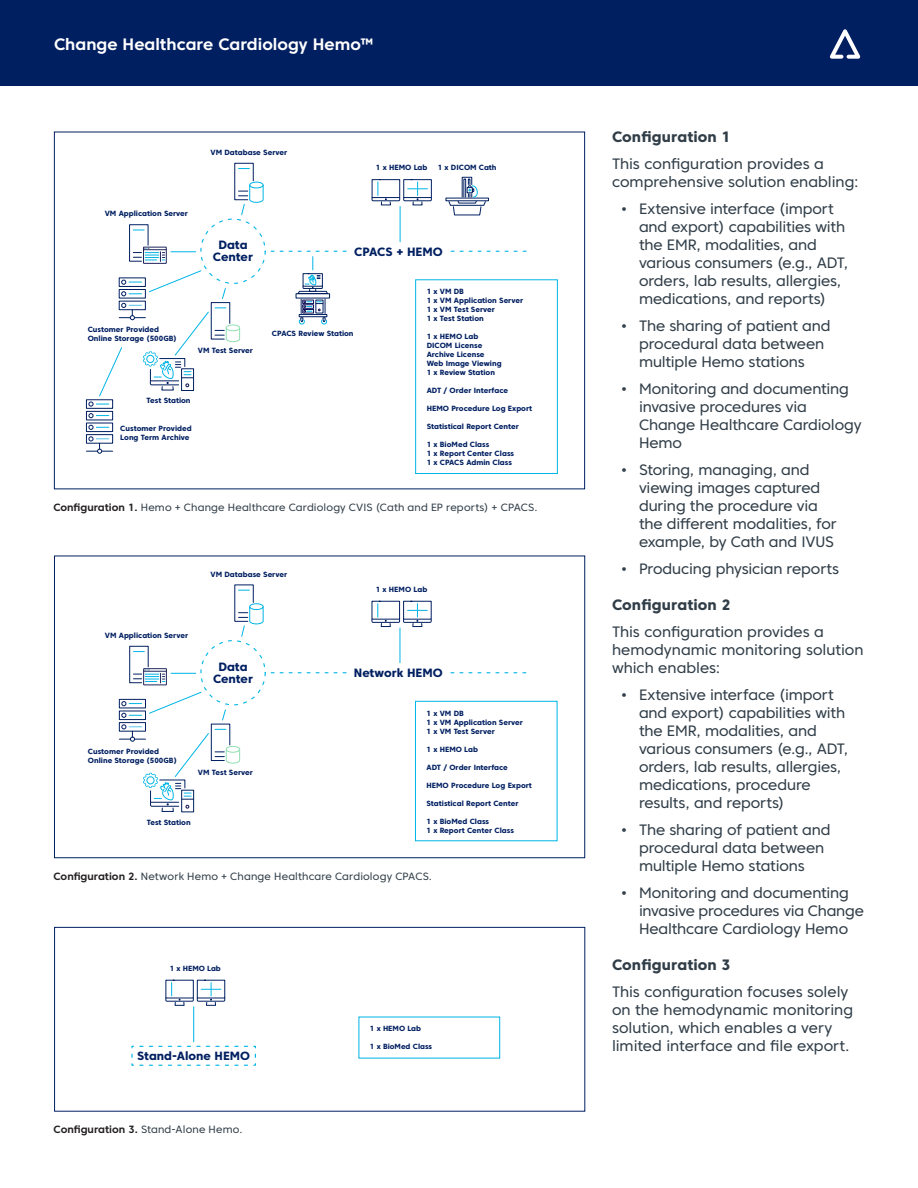
<style>
.page{position:relative;width:918px;height:1188px;background:#fff}
.page>*{position:absolute;margin:0;border:0;box-sizing:border-box;transform-origin:0 0}
.H2_span{font:700 16.5px "Core Sans C 65";color:#fff}
.Body_Copy{font:15px/18px "Core Sans C 45";letter-spacing:-.005em;color:#313e48}
.Section_Title{font:800 15px "Core Sans C 75";letter-spacing:.005em;color:#313e48}
.t1{font:800 12px/12px "Core Sans C 75";color:#001f61;text-align:center}
.t2{font:800 11.85px "Core Sans C 75";color:#001f61}
.t3{font:10.5px "Core Sans C 45";letter-spacing:.015em;color:#313e48}
.t4{font:800 7.5px/9px "Core Sans C 75";color:#001f61}
.s1{font-family:"Core Sans C 65";font-weight:700;color:#231f20}
</style>
<div class="page">
<div style="left:0;top:0;width:918px;height:86px;background:#001f61"></div>
<svg style="left:830px;top:29px;width:30px;height:30px"></svg>
<div style="left:200px;top:640px;width:66px;height:65px;border:1px dashed #00b5e6;border-radius:50%"></div>
<div style="left:412px;top:623px;width:10px;height:4px;border:1px solid #001f61"></div>
<div style="left:381px;top:623px;width:10px;height:4px;border:1px solid #001f61"></div>
<svg style="left:371px;top:601px;width:61px;height:22px"></svg>
<div style="left:143px;top:668px;width:24px;height:17px;border:1px solid #1f275d"></div>
<div style="left:181px;top:790px;width:13px;height:22px;border:1px solid #001f61"></div>
<div style="left:162px;top:808px;width:12px;height:4px;border:1px solid #001f61"></div>
<hr style="left:400px;top:628px;width:1px;height:35px;background:#00b5e6">
<svg style="left:234px;top:584px;width:30px;height:53px"></svg>
<svg style="left:129px;top:646px;width:67px;height:37px"></svg>
<svg style="left:119px;top:691px;width:121px;height:118px"></svg>
<div style="left:415px;top:701px;width:142px;height:140px;border:1px solid #00b5e6"></div>
<svg style="left:271px;top:672px;width:256px;height:1px"></svg>
<div style="left:349px;top:663px;width:98px;height:19px;background:#fff"></div>
<div style="left:54px;top:556px;width:531px;height:302px;border:1px solid #001f61"></div>
<div style="left:200px;top:219px;width:66px;height:65px;border:1px dashed #00b5e6;border-radius:50%"></div>
<div style="left:415px;top:279px;width:143px;height:195px;border:1px solid #00b5e6"></div>
<div style="left:446px;top:198px;width:43px;height:3px;border:1px solid #001f61"></div>
<svg style="left:448px;top:177px;width:38px;height:39px"></svg>
<svg style="left:371px;top:179px;width:61px;height:26px"></svg>
<div style="left:143px;top:247px;width:24px;height:17px;border:1px solid #1f275d"></div>
<div style="left:86px;top:399px;width:27px;height:10px;border:1px solid #001f61"></div>
<div style="left:86px;top:411px;width:27px;height:9px;border:1px solid #001f61"></div>
<div style="left:86px;top:423px;width:27px;height:9px;border:1px solid #001f61"></div>
<svg style="left:89px;top:425px;width:20px;height:5px"></svg>
<svg style="left:89px;top:413px;width:20px;height:5px"></svg>
<div style="left:86px;top:434px;width:27px;height:10px;border:1px solid #001f61"></div>
<svg style="left:86px;top:436px;width:27px;height:18px"></svg>
<hr style="left:400px;top:206px;width:1px;height:36px;background:#00b5e6">
<svg style="left:271px;top:251px;width:258px;height:74px"></svg>
<svg style="left:234px;top:163px;width:30px;height:53px"></svg>
<svg style="left:129px;top:224px;width:67px;height:38px"></svg>
<svg style="left:89px;top:270px;width:151px;height:137px"></svg>
<svg style="left:165px;top:979px;width:61px;height:27px"></svg>
<hr style="left:193px;top:1007px;width:1px;height:35px;background:#00b5e6">
<svg style="left:131px;top:1045px;width:125px;height:21px"></svg>
<div style="left:54px;top:927px;width:531px;height:185px;border:1px solid #001f61"></div>
<p class="H2_span" style="left:54px;top:34px;width:321px">Change Healthcare Cardiology Hemo™</p>
<p class="t4" style="left:105px;top:209px;width:85px">VM Application Server</p>
<p class="t4" style="left:211px;top:148px;width:78px">VM Database Server</p>
<p class="t1" style="left:213px;top:239px;width:42px">Data<br>Center</p>
<p class="t4" style="left:376px;top:163px;width:53px">1 x HEMO Lab</p>
<p class="t4" style="left:438px;top:163px;width:60px">1 x DICOM Cath</p>
<p class="t1" style="left:354px;top:245px;width:90px">CPACS + HEMO</p>
<p class="t4" style="left:88px;top:325px;width:91px">Customer Provided<br>Online Storage (500GB)</p>
<p class="t4" style="left:198px;top:346px;width:57px">VM Test Server</p>
<p class="t4" style="left:147px;top:396px;width:45px">Test Station</p>
<p class="t4" style="left:120px;top:424px;width:73px">Customer Provided<br>Long Term Archive</p>
<p class="t4" style="left:272px;top:329px;width:83px">CPACS Review Station</p>
<p class="t4" style="left:427px;top:287px;width:98px">1 x VM DB<br>1 x VM Application Server<br>1 x VM Test Server<br>1 x Test Station</p>
<p class="t4" style="left:427px;top:332px;width:76px">1 x HEMO Lab<br>DICOM License<br>Archive License<br>Web Image Viewing<br>1 x Review Station</p>
<p class="t4" style="left:427px;top:386px;width:83px">ADT / Order Interface</p>
<p class="t4" style="left:427px;top:404px;width:107px">HEMO Procedure Log Export</p>
<p class="t4" style="left:427px;top:422px;width:94px">Statistical Report Center</p>
<p class="t4" style="left:427px;top:440px;width:89px">1 x BioMed Class<br>1 x Report Center Class<br>1 x CPACS Admin Class</p>
<p class="t3" style="left:53px;top:501px;width:486px"><span class="s1">Configuration 1.</span> Hemo + Change Healthcare Cardiology CVIS (Cath and EP reports) + CPACS.</p>
<p class="t4" style="left:105px;top:630px;width:85px">VM Application Server</p>
<p class="t4" style="left:211px;top:569px;width:78px">VM Database Server</p>
<p class="t1" style="left:213px;top:661px;width:42px">Data<br>Center</p>
<p class="t4" style="left:88px;top:746px;width:91px">Customer Provided<br>Online Storage (500GB)</p>
<p class="t4" style="left:198px;top:767px;width:57px">VM Test Server</p>
<p class="t4" style="left:147px;top:817px;width:45px">Test Station</p>
<p class="t4" style="left:376px;top:584px;width:53px">1 x HEMO Lab</p>
<p class="t1" style="left:354px;top:667px;width:90px">Network HEMO</p>
<p class="t4" style="left:427px;top:709px;width:98px">1 x VM DB<br>1 x VM Application Server<br>1 x VM Test Server</p>
<p class="t4" style="left:427px;top:745px;width:53px">1 x HEMO Lab</p>
<p class="t4" style="left:427px;top:763px;width:83px">ADT / Order Interface</p>
<p class="t4" style="left:427px;top:781px;width:107px">HEMO Procedure Log Export</p>
<p class="t4" style="left:427px;top:799px;width:94px">Statistical Report Center</p>
<p class="t4" style="left:427px;top:817px;width:89px">1 x BioMed Class<br>1 x Report Center Class</p>
<p class="t3" style="left:54px;top:869px;width:380px"><span class="s1">Configuration 2.</span> Network Hemo + Change Healthcare Cardiology CPACS.</p>
<p class="t4" style="left:170px;top:963px;width:53px">1 x HEMO Lab</p>
<p class="t2" style="left:137px;top:1048px;width:114px">Stand-Alone HEMO</p>
<p class="t3" style="left:54px;top:1123px;width:190px"><span class="s1">Configuration 3.</span> Stand-Alone Hemo.</p>
<p class="t4" style="left:370px;top:1024px;width:53px">1 x HEMO Lab</p>
<p class="t4" style="left:370px;top:1042px;width:64px">1 x BioMed Class</p>
<p class="Section_Title" style="left:612px;top:128px;width:120px">Configuration 1</p>
<p class="Body_Copy" style="left:612px;top:155px;width:248px">This configuration provides a comprehensive solution enabling:</p>
<p class="Body_Copy" style="left:639px;top:200px;width:211px;text-indent:-18px">• Extensive interface (import and export) capabilities with the EMR, modalities, and various consumers (e.g., ADT, orders, lab results, allergies, medications, and reports)</p>
<p class="Body_Copy" style="left:639px;top:317px;width:193px;text-indent:-18px">• The sharing of patient and procedural data between multiple Hemo stations</p>
<p class="Body_Copy" style="left:639px;top:380px;width:224px;text-indent:-18px">• Monitoring and documenting invasive procedures via<br>Change Healthcare Cardiology<br>Hemo</p>
<p class="Body_Copy" style="left:639px;top:461px;width:199px;text-indent:-18px">• Storing, managing, and viewing images captured during the procedure via the different modalities, for example, by Cath and IVUS</p>
<p class="Body_Copy" style="left:621px;top:560px;width:220px">• Producing physician reports</p>
<p class="Section_Title" style="left:612px;top:596px;width:120px">Configuration 2</p>
<p class="Body_Copy" style="left:612px;top:623px;width:253px">This configuration provides a hemodynamic monitoring solution which enables:</p>
<p class="Body_Copy" style="left:639px;top:686px;width:211px;text-indent:-18px">• Extensive interface (import and export) capabilities with the EMR, modalities, and various consumers (e.g., ADT, orders, lab results, allergies, medications, procedure results, and reports)</p>
<p class="Body_Copy" style="left:639px;top:821px;width:193px;text-indent:-18px">• The sharing of patient and procedural data between multiple Hemo stations</p>
<p class="Body_Copy" style="left:639px;top:884px;width:226px;text-indent:-18px">• Monitoring and documenting invasive procedures via Change<br>Healthcare Cardiology Hemo</p>
<p class="Section_Title" style="left:612px;top:956px;width:120px">Configuration 3</p>
<p class="Body_Copy" style="left:612px;top:983px;width:243px">This configuration focuses solely on the hemodynamic monitoring solution, which enables a very limited interface and file export.</p>
</div>
